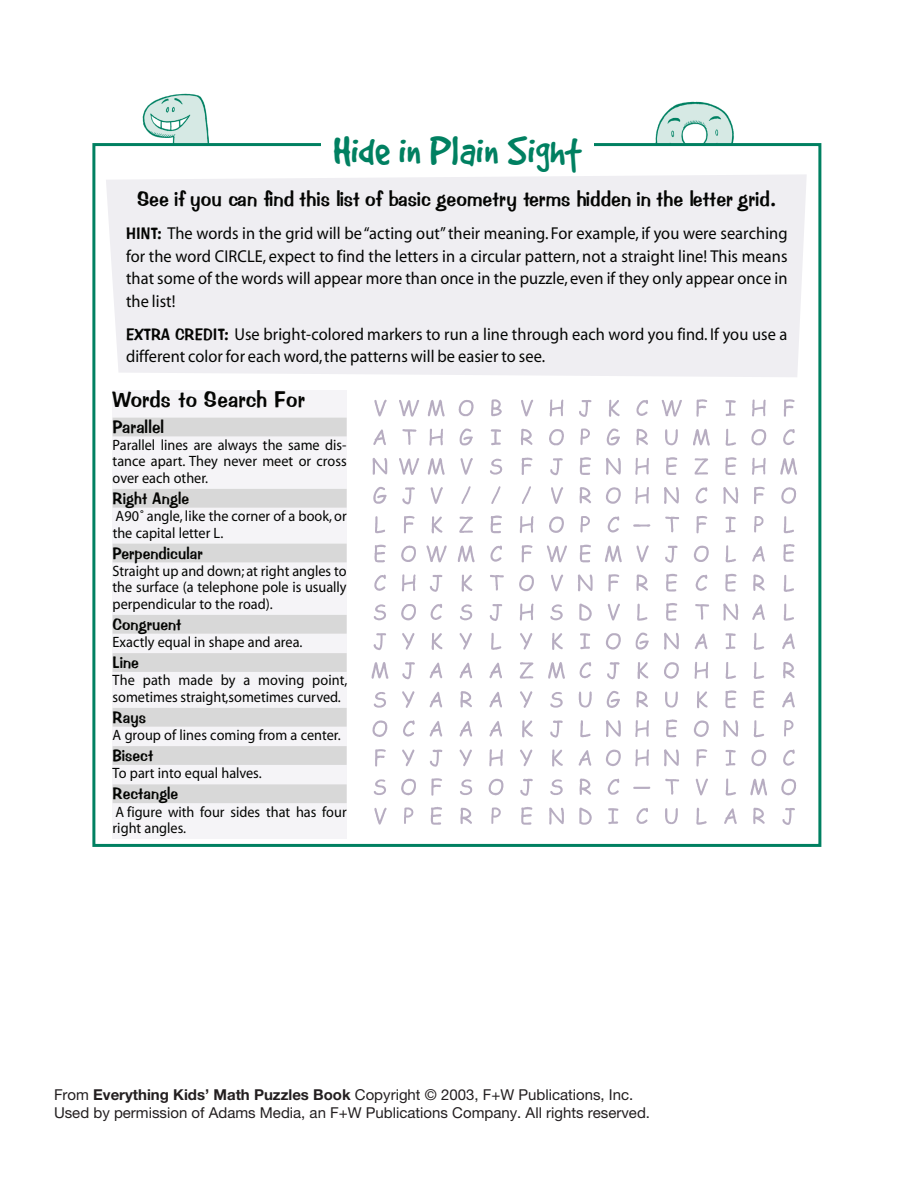
<style>
.page{position:relative;width:918px;height:1188px;background:#fff}
.page>*{position:absolute;margin:0;border:0;box-sizing:border-box;transform-origin:0 0}
.t1{font:45px "Good Dog Plain";color:#008061}
.t2{font:22.5px "Impress BT";letter-spacing:.005em;color:#040503;scale:.95 1}
.t3{font:21px "Impress BT";letter-spacing:.005em;color:#040503;scale:.95 1}
.t4{font:18px "Impress BT";letter-spacing:.005em;color:#040503;scale:.95 1}
.t5{font:17.25px/22.5px "Myriad";letter-spacing:.005em;color:#040503;text-align:justify;scale:.95 1}
.t6{font:16.5px "Impress BT";letter-spacing:.005em;color:#040503;scale:.95 1}
.t7{font:15px/16.5px "Myriad";color:#040503;scale:.95 1}
.t8{font:15px/18px "Helvetica Neue";color:#231f20}
.s1{font-family:"Impress BT";font-size:16.5px}
.s2{font-weight:700}
</style>
<div class="page">
<img style="left:655px;top:101px;width:79px;height:42px">
<img style="left:142px;top:93px;width:68px;height:50px">
<div style="left:92px;top:143px;width:729px;height:704px;border:3px solid #008061"></div>
<img style="left:371px;top:399px;width:426px;height:426px">
<div style="left:113px;top:390px;width:234px;height:448px;background:#f5f4f7"></div>
<div style="left:113px;top:418px;width:234px;height:18px;background:#d8d8d8"></div>
<div style="left:113px;top:489px;width:234px;height:19px;background:#d8d8d8"></div>
<div style="left:113px;top:544px;width:234px;height:18px;background:#d8d8d8"></div>
<div style="left:113px;top:615px;width:234px;height:19px;background:#d8d8d8"></div>
<div style="left:113px;top:653px;width:234px;height:19px;background:#d8d8d8"></div>
<div style="left:113px;top:708px;width:234px;height:19px;background:#d8d8d8"></div>
<div style="left:113px;top:746px;width:234px;height:19px;background:#d8d8d8"></div>
<div style="left:113px;top:784px;width:234px;height:19px;background:#d8d8d8"></div>
<div style="left:322px;top:129px;width:272px;height:38px;background:#fff"></div>
<div style="left:106px;top:174px;width:701px;height:203px;background:#efeef2"></div>
<h1 class="t1" style="left:333px;top:129px;width:250px">Hide in Plain Sight</h1>
<h3 class="t3" style="left:137px;top:186px;width:674px">See if you can find this list of basic geometry terms hidden in the letter grid.</h3>
<p class="t5" style="left:126px;top:223px;width:698px"><span class="s1">HINT:</span> The words in the grid will be “acting out” their meaning. For example, if you were searching for the word CIRCLE, expect to find the letters in a circular pattern, not a straight line! This means that some of the words will appear more than once in the puzzle, even if they only appear once in the list!</p>
<p class="t5" style="left:126px;top:323px;width:698px"><span class="s1">EXTRA CREDIT:</span> Use bright-colored markers to run a line through each word you find. If you use a different color for each word,the patterns will be easier to see.</p>
<h2 class="t2" style="left:113px;top:386px;width:204px">Words to Search For</h2>
<p class="t4" style="left:113px;top:416px;width:56px">Parallel</p>
<p class="t7" style="left:113px;top:437px;width:248px;text-align:justify">Parallel lines are always the same dis&shy;tance apart. They never meet or cross over each other.</p>
<p class="t6" style="left:113px;top:488px;width:82px">Right Angle</p>
<p class="t7" style="left:113px;top:509px;width:248px">A90˚ angle, like the corner of a book, or the capital letter L.</p>
<p class="t6" style="left:113px;top:543px;width:96px">Perpendicular</p>
<p class="t7" style="left:113px;top:563px;width:248px;text-align:justify">Straight up and down; at right angles to the surface (a telephone pole is usually perpendicular to the road).</p>
<p class="t6" style="left:113px;top:614px;width:74px">Congruent</p>
<p class="t7" style="left:113px;top:635px;width:201px">Exactly equal in shape and area.</p>
<p class="t6" style="left:113px;top:652px;width:29px">Line</p>
<p class="t7" style="left:113px;top:673px;width:249px">The path made by a moving point, sometimes straight,sometimes curved.</p>
<p class="t6" style="left:113px;top:707px;width:37px">Rays</p>
<p class="t7" style="left:113px;top:728px;width:242px">A group of lines coming from a center.</p>
<p class="t6" style="left:113px;top:745px;width:44px">Bisect</p>
<p class="t7" style="left:113px;top:766px;width:158px">To part into equal halves.</p>
<p class="t6" style="left:113px;top:784px;width:71px">Rectangle</p>
<p class="t7" style="left:113px;top:804px;width:248px">A figure with four sides that has four right angles.</p>
<p class="t8" style="left:54px;top:1086px;width:598px">From <span class="s2">Everything Kids’ Math Puzzles Book</span> Copyright © 2003, F+W Publications, Inc.<br>Used by permission of Adams Media, an F+W Publications Company. All rights reserved.</p>
</div>
